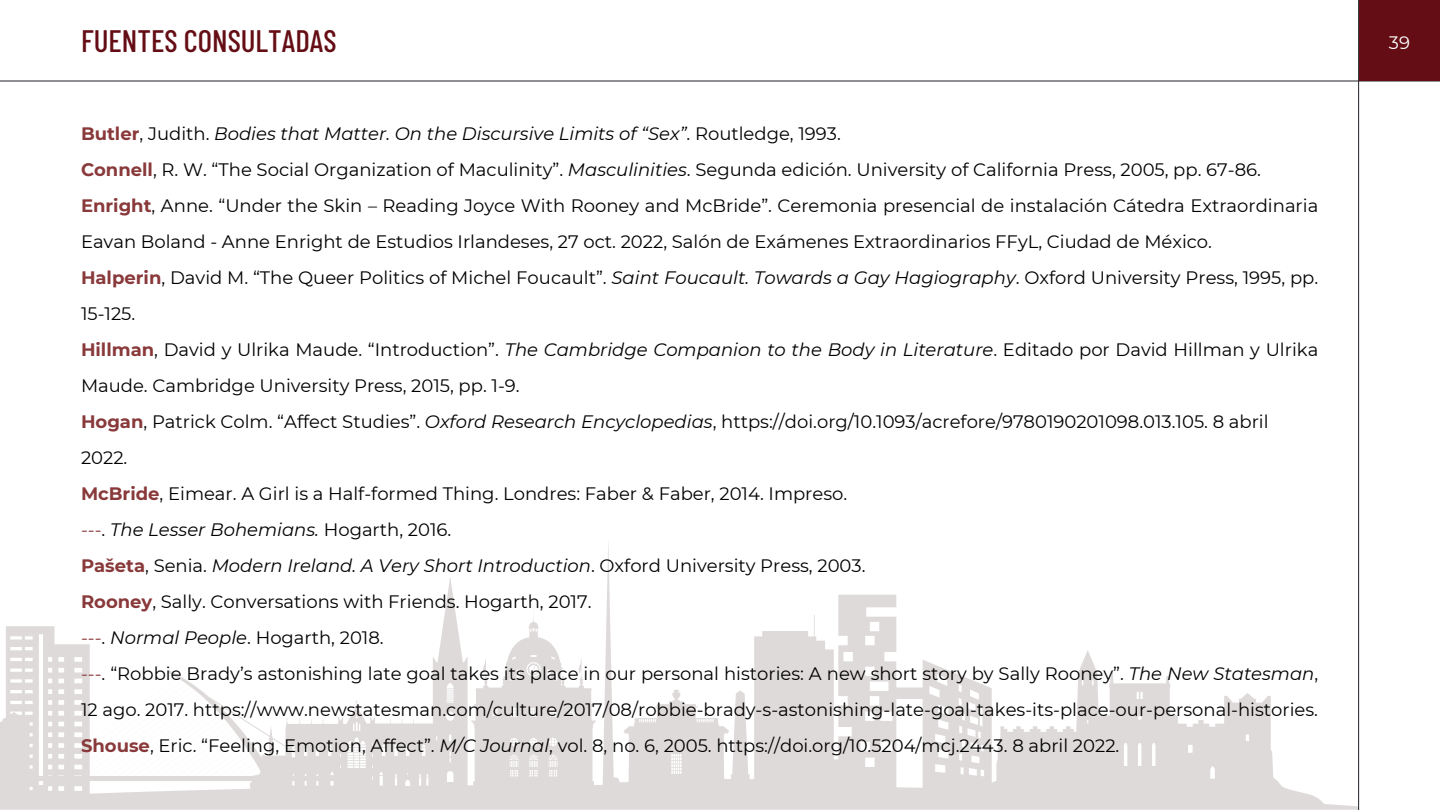
<style>
.page{position:relative;width:1440px;height:810px;background:#fff}
.page>*{position:absolute;margin:0;border:0;box-sizing:border-box;transform-origin:0 0}
.t1{font:500 31px "Barlow Condensed";color:#640d14}
.t2{font:18px/36px "Montserrat";color:#000}
.t3{font:italic 18px "Montserrat";color:#000}
.t4{font:18px "Montserrat";color:#fff}
.s1{font-weight:700;font-style:normal;color:#89393a}
.s2{font-style:normal}
.s3{font-weight:700;color:#89393a}
.s4{font-style:italic}
.s5{font-style:normal;color:#89393a}
.s6{color:#89393a}
</style>
<div class="page">
<hr style="left:1358px;top:0;width:1px;height:810px;background:#1e2328">
<hr style="left:0;top:81px;width:1440px;height:1px;background:#1e2328">
<div style="left:1359px;top:0;width:81px;height:81px;background:#640d14"></div>
<svg style="left:0;top:540px;width:1359px;height:270px"></svg>
<svg style="left:448px;top:714px;width:3px;height:5px"></svg>
<p class="t1" style="left:81px;top:21px;width:257px">FUENTES CONSULTADAS</p>
<h1 class="t4" style="left:1389px;top:31px;width:23px">39</h1>
<p class="t3" style="left:81px;top:123px;width:761px"><span class="s1">Butler</span><span class="s2">, Judith.</span> Bodies that Matter. On the Discursive Limits of “Sex”<span class="s2">. Routledge, 1993.</span></p>
<p class="t2" style="left:81px;top:152px;width:1181px"><span class="s3">Connell</span>, R. W. “The Social Organization of Maculinity”. <span class="s4">Masculinities</span>. Segunda edición. University of California Press, 2005, pp. 67-86.</p>
<p class="t2" style="left:81px;top:188px;width:1239px"><span class="s3">Enright</span>, Anne. “Under the Skin – Reading Joyce With Rooney and McBride”. Ceremonia presencial de instalación Cátedra Extraordinaria<br>Eavan Boland - Anne Enright de Estudios Irlandeses, 27 oct. 2022, Salón de Exámenes Extraordinarios FFyL, Ciudad de México.</p>
<p class="t2" style="left:81px;top:260px;width:1239px"><span class="s3">Halperin</span>, David M. “The Queer Politics of Michel Foucault”. <span class="s4">Saint Foucault. Towards a Gay Hagiography</span>. Oxford University Press, 1995, pp.<br>15-125.</p>
<p class="t2" style="left:81px;top:332px;width:1239px"><span class="s3">Hillman</span>, David y Ulrika Maude. “Introduction”. <span class="s4">The Cambridge Companion to the Body in Literature</span>. Editado por David Hillman y Ulrika<br>Maude. Cambridge University Press, 2015, pp. 1-9.</p>
<p class="t2" style="left:81px;top:404px;width:1189px"><span class="s3">Hogan</span>, Patrick Colm. “Affect Studies”. <span class="s4">Oxford Research Encyclopedias</span>, https://doi.org/10.1093/acrefore/9780190201098.013.105. 8 abril</p>
<p class="t2" style="left:81px;top:440px;width:48px">2022.</p>
<p class="t2" style="left:81px;top:476px;width:768px"><span class="s3">McBride</span>, Eimear. A Girl is a Half-formed Thing. Londres: Faber &amp; Faber, 2014. Impreso.</p>
<p class="t3" style="left:81px;top:519px;width:372px"><span class="s5">---</span><span class="s2">.</span> The Lesser Bohemians. <span class="s2">Hogarth, 2016.</span></p>
<p class="t3" style="left:81px;top:555px;width:786px"><span class="s1">Pašeta</span><span class="s2">, Senia.</span> Modern Ireland. A Very Short Introduction<span class="s2">. Oxford University Press, 2003.</span></p>
<p class="t2" style="left:81px;top:584px;width:512px"><span class="s3">Rooney</span>, Sally. Conversations with Friends. Hogarth, 2017.</p>
<p class="t2" style="left:81px;top:620px;width:304px"><span class="s6">---</span>. <span class="s4">Normal People</span>. Hogarth, 2018.</p>
<p class="t2" style="left:81px;top:656px;width:1239px"><span class="s6">---</span>. “Robbie Brady’s astonishing late goal takes its place in our personal histories: A new short story by Sally Rooney”. <span class="s4">The New Statesman</span>,<br>12 ago. 2017. https://www.newstatesman.com/culture/2017/08/robbie-brady-s-astonishing-late-goal-takes-its-place-our-personal-histories.</p>
<p class="t2" style="left:81px;top:728px;width:1040px"><span class="s3">Shouse</span>, Eric. “Feeling, Emotion, Affect”. <span class="s4">M/C Journal</span>, vol. 8, no. 6, 2005. https://doi.org/10.5204/mcj.2443. 8 abril 2022.</p>
</div>
